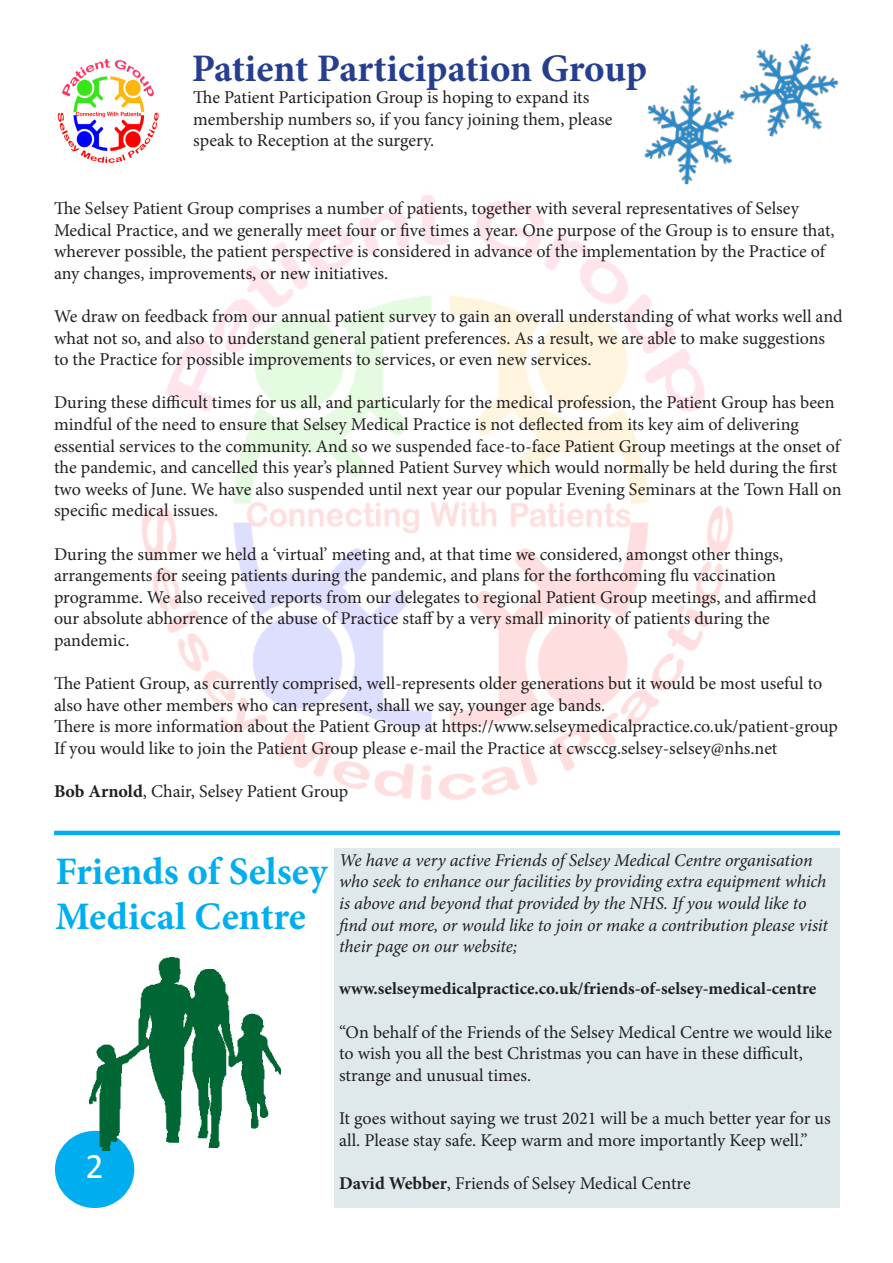
<style>
.page{position:relative;width:893px;height:1263px;background:#fff}
.page>*{position:absolute;margin:0;border:0;box-sizing:border-box;transform-origin:0 0}
.t1{font:700 39px/45px "Minion Pro";color:#00aeef}
.t2{font:700 39px "Minion Pro";letter-spacing:-.005em;color:#253f8e}
.t3{font:36px "Calibri";color:#fff}
.t4{font:18px/21.6px "Minion Pro";color:#231f20}
.t5{font:italic 18px/21.6px "Minion Pro";letter-spacing:-.01em;color:#231f20}
.t6{font:700 17.25px "Minion Pro";letter-spacing:.005em;color:#231f20}
.s1{font-weight:700}
</style>
<div class="page">
<div style="left:55px;top:1131px;width:79px;height:77px;background:#00aeef;border-radius:50%"></div>
<img style="left:142px;top:194px;width:591px;height:606px">
<img style="left:90px;top:958px;width:191px;height:192px">
<img style="left:57px;top:60px;width:102px;height:102px">
<div style="left:335px;top:848px;width:505px;height:360px;background:#dfe9eb"></div>
<img style="left:739px;top:43px;width:100px;height:94px">
<img style="left:644px;top:85px;width:91px;height:100px">
<hr style="left:54px;top:831px;width:786px;height:4px;background:#00aeef">
<p class="t2" style="left:192px;top:41px;width:457px">Patient Participation Group</p>
<p class="t4" style="left:193px;top:87px;width:421px">The Patient Participation Group is hoping to expand its membership numbers so, if you fancy joining them, please speak to Reception at the surgery.</p>
<p class="t4" style="left:54px;top:198px;width:782px">The Selsey Patient Group comprises a number of patients, together with several representatives of Selsey Medical Practice, and we generally meet four or five times a year. One purpose of the Group is to ensure that, wherever possible, the patient perspective is considered in advance of the implementation by the Practice of any changes, improvements, or new initiatives.</p>
<p class="t4" style="left:54px;top:306px;width:790px">We draw on feedback from our annual patient survey to gain an overall understanding of what works well and what not so, and also to understand general patient preferences. As a result, we are able to make suggestions to the Practice for possible improvements to services, or even new services.</p>
<p class="t4" style="left:54px;top:392px;width:789px">During these difficult times for us all, and particularly for the medical profession, the Patient Group has been mindful of the need to ensure that Selsey Medical Practice is not deflected from its key aim of delivering essential services to the community. And so we suspended face-to-face Patient Group meetings at the onset of the pandemic, and cancelled this year’s planned Patient Survey which would normally be held during the first two weeks of June. We have also suspended until next year our popular Evening Seminars at the Town Hall on specific medical issues.</p>
<p class="t4" style="left:54px;top:543px;width:764px">During the summer we held a ‘virtual’ meeting and, at that time we considered, amongst other things, arrangements for seeing patients during the pandemic, and plans for the forthcoming flu vaccination programme. We also received reports from our delegates to regional Patient Group meetings, and affirmed our absolute abhorrence of the abuse of Practice staff by a very small minority of patients during the pandemic.</p>
<p class="t4" style="left:54px;top:673px;width:770px">The Patient Group, as currently comprised, well-represents older generations but it would be most useful to also have other members who can represent, shall we say, younger age bands.</p>
<p class="t4" style="left:54px;top:716px;width:785px">There is more information about the Patient Group at https://www.selseymedicalpractice.co.uk/patient-group</p>
<p class="t4" style="left:54px;top:738px;width:725px">If you would like to join the Patient Group please e-mail the Practice at cwsccg.selsey-selsey@nhs.net</p>
<p class="t4" style="left:54px;top:781px;width:296px"><span class="s1">Bob Arnold</span>, Chair, Selsey Patient Group</p>
<p class="t1" style="left:55px;top:849px;width:274px">Friends of Selsey<br>Medical Centre</p>
<h2 class="t3" style="left:85px;top:1143px;width:20px">2</h2>
<p class="t5" style="left:339px;top:849px;width:490px">We have a very active Friends of Selsey Medical Centre organisation who seek to enhance our facilities by providing extra equipment which is above and beyond that provided by the NHS. If you would like to find out more, or would like to join or make a contribution please visit their page on our website;</p>
<p class="t6" style="left:339px;top:977px;width:479px">www.selseymedicalpractice.co.uk/friends-of-selsey-medical-centre</p>
<p class="t4" style="left:339px;top:1021px;width:494px">“On behalf of the Friends of the Selsey Medical Centre we would like to wish you all the best Christmas you can have in these difficult, strange and unusual times.</p>
<p class="t4" style="left:339px;top:1107px;width:493px">It goes without saying we trust 2021 will be a much better year for us all. Please stay safe. Keep warm and more importantly Keep well.”</p>
<p class="t4" style="left:339px;top:1172px;width:353px"><span class="s1">David Webber</span>, Friends of Selsey Medical Centre</p>
</div>
